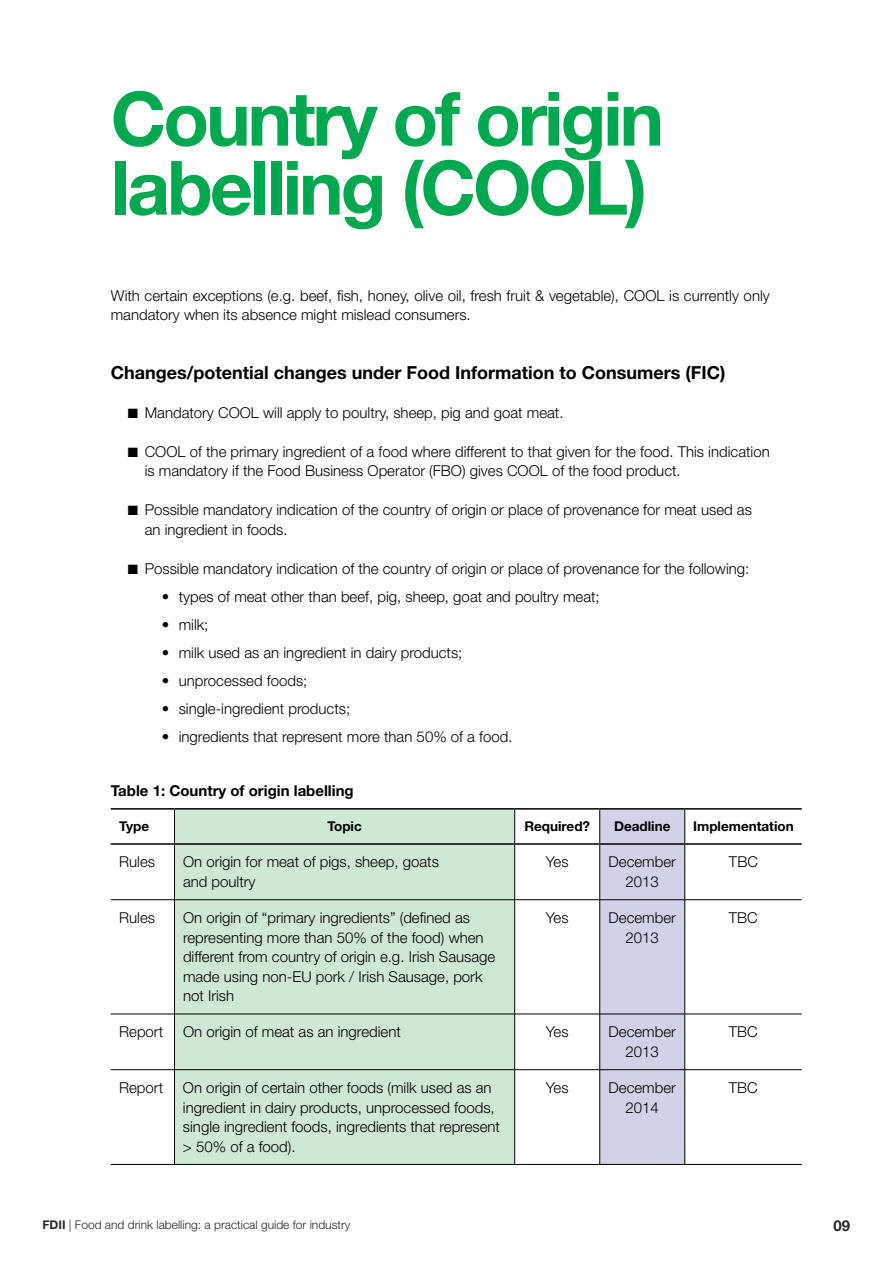
<style>
.page{position:relative;width:893px;height:1263px;background:#fff}
.page>*{position:absolute;margin:0;border:0;box-sizing:border-box;transform-origin:0 0}
.t1{font:700 75px/69px "Helvetica Neue LT Std";letter-spacing:-.04em;color:#00a94f}
.t2{font:700 18px "Helvetica Neue LT Std";color:#000}
.t3{font:300 15px/19.5px "Helvetica Neue LT Std";color:#000}
.t4{font:700 15px "Helvetica Neue LT Std";color:#000}
.t5{font:700 15px "Helvetica Neue LT Std";color:#292829}
.t6{font:700 13.5px "Helvetica Neue LT Std";color:#000}
.t7{font:300 12px "Helvetica Neue LT Std";color:#292829}
.s1{font-weight:700}
</style>
<div class="page">
<div style="left:175px;top:810px;width:339px;height:354px;background:#cfe8d4"></div>
<svg style="left:600px;top:810px;width:84px;height:354px;background:#cbcce2"></svg>
<hr style="left:174px;top:810px;width:1px;height:33px;background:#000">
<hr style="left:514px;top:810px;width:1px;height:33px;background:#000">
<hr style="left:599px;top:810px;width:1px;height:33px;background:#000">
<hr style="left:684px;top:810px;width:1px;height:33px;background:#000">
<hr style="left:174px;top:845px;width:1px;height:54px;background:#000">
<hr style="left:514px;top:845px;width:1px;height:54px;background:#000">
<hr style="left:599px;top:845px;width:1px;height:54px;background:#000">
<hr style="left:684px;top:845px;width:1px;height:54px;background:#000">
<hr style="left:174px;top:900px;width:1px;height:114px;background:#000">
<hr style="left:514px;top:900px;width:1px;height:114px;background:#000">
<hr style="left:599px;top:900px;width:1px;height:114px;background:#000">
<hr style="left:684px;top:900px;width:1px;height:114px;background:#000">
<hr style="left:174px;top:1014px;width:1px;height:55px;background:#000">
<hr style="left:514px;top:1014px;width:1px;height:55px;background:#000">
<hr style="left:599px;top:1014px;width:1px;height:55px;background:#000">
<hr style="left:684px;top:1014px;width:1px;height:55px;background:#000">
<hr style="left:174px;top:1070px;width:1px;height:94px;background:#000">
<hr style="left:514px;top:1070px;width:1px;height:94px;background:#000">
<hr style="left:599px;top:1070px;width:1px;height:94px;background:#000">
<hr style="left:684px;top:1070px;width:1px;height:94px;background:#000">
<hr style="left:175px;top:808px;width:340px;height:2px;background:#000">
<hr style="left:515px;top:808px;width:85px;height:2px;background:#000">
<hr style="left:600px;top:808px;width:85px;height:2px;background:#000">
<hr style="left:685px;top:808px;width:117px;height:2px;background:#000">
<hr style="left:111px;top:843px;width:64px;height:2px;background:#000">
<hr style="left:175px;top:843px;width:340px;height:2px;background:#000">
<hr style="left:515px;top:843px;width:85px;height:2px;background:#000">
<hr style="left:600px;top:843px;width:85px;height:2px;background:#000">
<hr style="left:685px;top:843px;width:117px;height:2px;background:#000">
<hr style="left:111px;top:808px;width:64px;height:2px;background:#000">
<hr style="left:111px;top:899px;width:64px;height:1px;background:#000">
<hr style="left:175px;top:899px;width:340px;height:1px;background:#000">
<hr style="left:515px;top:899px;width:85px;height:1px;background:#000">
<hr style="left:600px;top:899px;width:85px;height:1px;background:#000">
<hr style="left:685px;top:899px;width:117px;height:1px;background:#000">
<hr style="left:111px;top:1014px;width:64px;height:1px;background:#000">
<hr style="left:175px;top:1014px;width:340px;height:1px;background:#000">
<hr style="left:515px;top:1014px;width:85px;height:1px;background:#000">
<hr style="left:600px;top:1014px;width:85px;height:1px;background:#000">
<hr style="left:685px;top:1014px;width:117px;height:1px;background:#000">
<hr style="left:111px;top:1069px;width:64px;height:1px;background:#000">
<hr style="left:175px;top:1069px;width:340px;height:1px;background:#000">
<hr style="left:515px;top:1069px;width:85px;height:1px;background:#000">
<hr style="left:600px;top:1069px;width:85px;height:1px;background:#000">
<hr style="left:685px;top:1069px;width:117px;height:1px;background:#000">
<hr style="left:111px;top:1164px;width:64px;height:1px;background:#000">
<hr style="left:175px;top:1164px;width:340px;height:1px;background:#000">
<hr style="left:515px;top:1164px;width:85px;height:1px;background:#000">
<hr style="left:600px;top:1164px;width:85px;height:1px;background:#000">
<hr style="left:685px;top:1164px;width:117px;height:1px;background:#000">
<h1 class="t1" style="left:111px;top:83px;width:555px">Country of origin labelling (COOL)</h1>
<p class="t3" style="left:111px;top:285px;width:660px">With certain exceptions (e.g. beef, fish, honey, olive oil, fresh fruit &amp; vegetable), COOL is currently only mandatory when its absence might mislead consumers.</p>
<p class="t2" style="left:111px;top:361px;width:616px">Changes/potential changes under Food Information to Consumers (FIC)</p>
<p class="t3" style="left:128px;top:402px;width:437px">■ Mandatory COOL will apply to poultry, sheep, pig and goat meat.</p>
<p class="t3" style="left:145px;top:441px;width:626px;text-indent:-17px">■ COOL of the primary ingredient of a food where different to that given for the food. This indication is mandatory if the Food Business Operator (FBO) gives COOL of the food product.</p>
<p class="t3" style="left:145px;top:500px;width:609px;text-indent:-17px">■ Possible mandatory indication of the country of origin or place of provenance for meat used as an ingredient in foods.</p>
<p class="t3" style="left:128px;top:558px;width:623px">■ Possible mandatory indication of the country of origin or place of provenance for the following:</p>
<p class="t3" style="left:162px;top:586px;width:439px">• types of meat other than beef, pig, sheep, goat and poultry meat;</p>
<p class="t3" style="left:162px;top:614px;width:48px">• milk;</p>
<p class="t3" style="left:162px;top:642px;width:302px">• milk used as an ingredient in dairy products;</p>
<p class="t3" style="left:162px;top:670px;width:147px">• unprocessed foods;</p>
<p class="t3" style="left:162px;top:698px;width:190px">• single-ingredient products;</p>
<p class="t3" style="left:162px;top:726px;width:352px">• ingredients that represent more than 50% of a food.</p>
<p class="t4" style="left:111px;top:781px;width:244px">Table 1: Country of origin labelling</p>
<p class="t6" style="left:119px;top:818px;width:32px">Type</p>
<p class="t6" style="left:327px;top:818px;width:36px">Topic</p>
<p class="t6" style="left:524px;top:818px;width:67px">Required?</p>
<p class="t6" style="left:614px;top:818px;width:58px">Deadline</p>
<p class="t6" style="left:693px;top:818px;width:102px">Implementation</p>
<p class="t3" style="left:119px;top:852px;width:37px">Rules</p>
<p class="t3" style="left:183px;top:852px;width:257px">On origin for meat of pigs, sheep, goats and poultry</p>
<p class="t3" style="left:546px;top:852px;width:24px">Yes</p>
<p class="t3" style="left:609px;top:852px;width:69px;text-align:center">December<br>2013</p>
<p class="t3" style="left:729px;top:852px;width:30px">TBC</p>
<p class="t3" style="left:119px;top:908px;width:37px">Rules</p>
<p class="t3" style="left:183px;top:908px;width:314px">On origin of “primary ingredients” (defined as representing more than 50% of the food) when different from country of origin e.g. Irish Sausage made using non-EU pork / Irish Sausage, pork not Irish</p>
<p class="t3" style="left:546px;top:908px;width:24px">Yes</p>
<p class="t3" style="left:609px;top:908px;width:69px;text-align:center">December<br>2013</p>
<p class="t3" style="left:729px;top:908px;width:30px">TBC</p>
<p class="t3" style="left:119px;top:1022px;width:45px">Report</p>
<p class="t3" style="left:183px;top:1022px;width:219px">On origin of meat as an ingredient</p>
<p class="t3" style="left:546px;top:1022px;width:24px">Yes</p>
<p class="t3" style="left:609px;top:1022px;width:69px;text-align:center">December<br>2013</p>
<p class="t3" style="left:729px;top:1022px;width:30px">TBC</p>
<p class="t3" style="left:119px;top:1078px;width:45px">Report</p>
<p class="t3" style="left:183px;top:1078px;width:319px">On origin of certain other foods (milk used as an ingredient in dairy products, unprocessed foods, single ingredient foods, ingredients that represent &gt; 50% of a food).</p>
<p class="t3" style="left:546px;top:1078px;width:24px">Yes</p>
<p class="t3" style="left:609px;top:1078px;width:69px;text-align:center">December<br>2014</p>
<p class="t3" style="left:729px;top:1078px;width:30px">TBC</p>
<p class="t7" style="left:43px;top:1217px;width:309px"><span class="s1">FDII</span> | Food and drink labelling: a practical guide for industry</p>
<p class="t5" style="left:834px;top:1216px;width:18px">09</p>
</div>
